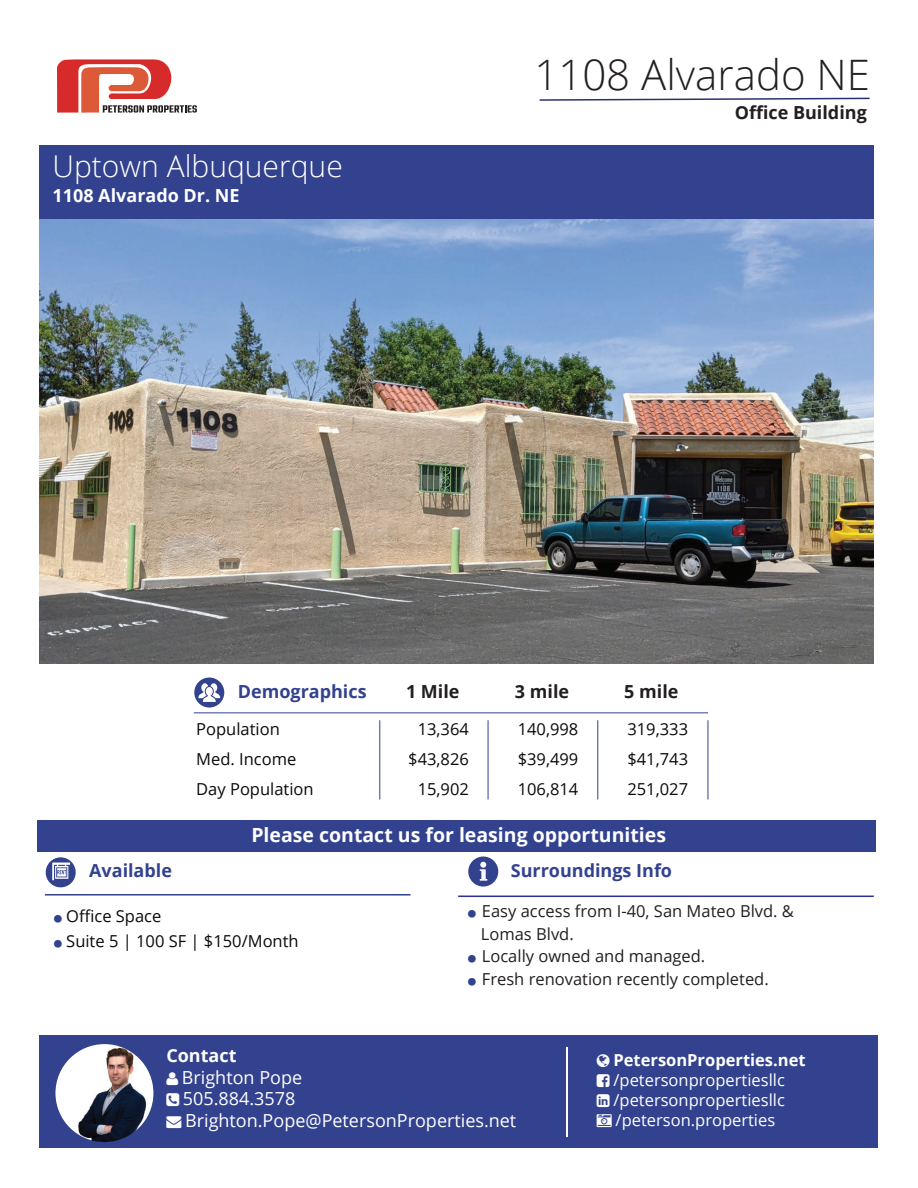
<style>
.page{position:relative;width:918px;height:1188px;background:#fff}
.page>*{position:absolute;margin:0;border:0;box-sizing:border-box;transform-origin:0 0}
.t1{font:300 42px "Open Sans";color:#231f20}
.t2{font:300 30px "Open Sans";color:#fff}
.t3{font:700 19.5px "Open Sans";color:#fff}
.t4{font:18px/21.6px "Open Sans";color:#fff}
.t5{font:700 18px "Open Sans";color:#33428e}
.t6{font:700 18px "Open Sans";color:#231f20}
.t7{font:700 18px "Open Sans";color:#fff}
.t8{font:16.5px/30px "Open Sans";color:#0b090c;text-align:justify}
.t9{font:16.5px/22.5px "Open Sans";color:#231f20}
.t10{font:16.5px/19.8px "Open Sans";color:#fff;text-align:justify}
.t11{font:700 16.5px "Open Sans";color:#fff}
.s1{color:#33428e}
</style>
<div class="page">
<div style="left:39px;top:1035px;width:838px;height:113px;background:#33428e"></div>
<hr style="left:566px;top:1047px;width:2px;height:90px;background:#fff">
<img style="left:55px;top:1044px;width:98px;height:98px;border-radius:49px">
<svg style="left:57px;top:59px;width:140px;height:54px"></svg>
<svg style="left:539px;top:97px;width:331px;height:4px"></svg>
<div style="left:39px;top:146px;width:835px;height:73px;background:#33428e"></div>
<div style="left:37px;top:821px;width:839px;height:31px;background:#33428e"></div>
<hr style="left:458px;top:896px;width:416px;height:1px;background:#2e3092">
<svg style="left:468px;top:857px;width:30px;height:30px"></svg>
<hr style="left:45px;top:894px;width:366px;height:2px;background:#33428e">
<div style="left:46px;top:857px;width:30px;height:30px;background:#33428e;border-radius:50%"></div>
<svg style="left:52px;top:863px;width:18px;height:17px"></svg>
<img style="left:39px;top:219px;width:835px;height:444px">
<hr style="left:194px;top:712px;width:514px;height:1px;background:#33428e">
<hr style="left:379px;top:720px;width:1px;height:79px;background:#33428e">
<hr style="left:488px;top:720px;width:1px;height:79px;background:#33428e">
<hr style="left:597px;top:720px;width:1px;height:79px;background:#33428e">
<hr style="left:708px;top:720px;width:1px;height:79px;background:#33428e">
<svg style="left:194px;top:678px;width:30px;height:30px"></svg>
<h2 class="t2" style="left:53px;top:146px;width:292px">Uptown Albuquerque</h2>
<p class="t7" style="left:53px;top:183px;width:189px">1108 Alvarado Dr. NE</p>
<h1 class="t1" style="left:534px;top:46px;width:337px">1108 Alvarado NE</h1>
<p class="t6" style="left:735px;top:100px;width:134px">Office Building</p>
<p class="t5" style="left:238px;top:679px;width:130px">Demographics</p>
<p class="t6" style="left:406px;top:679px;width:55px">1 Mile</p>
<p class="t6" style="left:515px;top:679px;width:56px">3 mile</p>
<p class="t6" style="left:624px;top:679px;width:56px">5 mile</p>
<p class="t8" style="left:408px;top:713px;width:62px;text-align:center">13,364 $43,826<br>15,902</p>
<p class="t8" style="left:196px;top:713px;width:119px;text-align:left">Population<br>Med. Income<br>Day Population</p>
<p class="t8" style="left:518px;top:713px;width:62px">140,998 $39,499<br>106,814</p>
<p class="t8" style="left:627px;top:713px;width:62px">319,333 $41,743<br>251,027</p>
<p class="t5" style="left:89px;top:858px;width:84px">Available</p>
<p class="t3" style="left:251px;top:821px;width:416px">Please contact us for leasing opportunities</p>
<p class="t5" style="left:511px;top:858px;width:163px">Surroundings Info</p>
<p class="t8" style="left:54px;top:900px;width:109px"><span class="s1">○</span> Office Space</p>
<p class="t8" style="left:54px;top:926px;width:246px"><span class="s1">○</span> Suite 5 | 100 SF | $150/Month</p>
<p class="t9" style="left:481px;top:900px;width:315px;text-indent:-13px"><span class="s1">○</span> Easy access from I-40, San Mateo Blvd. &amp;<br>Lomas Blvd.</p>
<p class="t9" style="left:468px;top:945px;width:239px"><span class="s1">○</span> Locally owned and managed.</p>
<p class="t9" style="left:468px;top:967px;width:302px"><span class="s1">○</span> Fresh renovation recently completed.</p>
<p class="t7" style="left:166px;top:1043px;width:72px">Contact</p>
<p class="t4" style="left:182px;top:1066px;width:336px">Brighton Pope<br>505.884.3578<br>Brighton.Pope@PetersonProperties.net</p>
<p class="t11" style="left:614px;top:1049px;width:194px">PetersonProperties.net</p>
<p class="t10" style="left:614px;top:1070px;width:173px">/petersonpropertiesllc /petersonpropertiesllc /peterson.properties</p>
</div>
